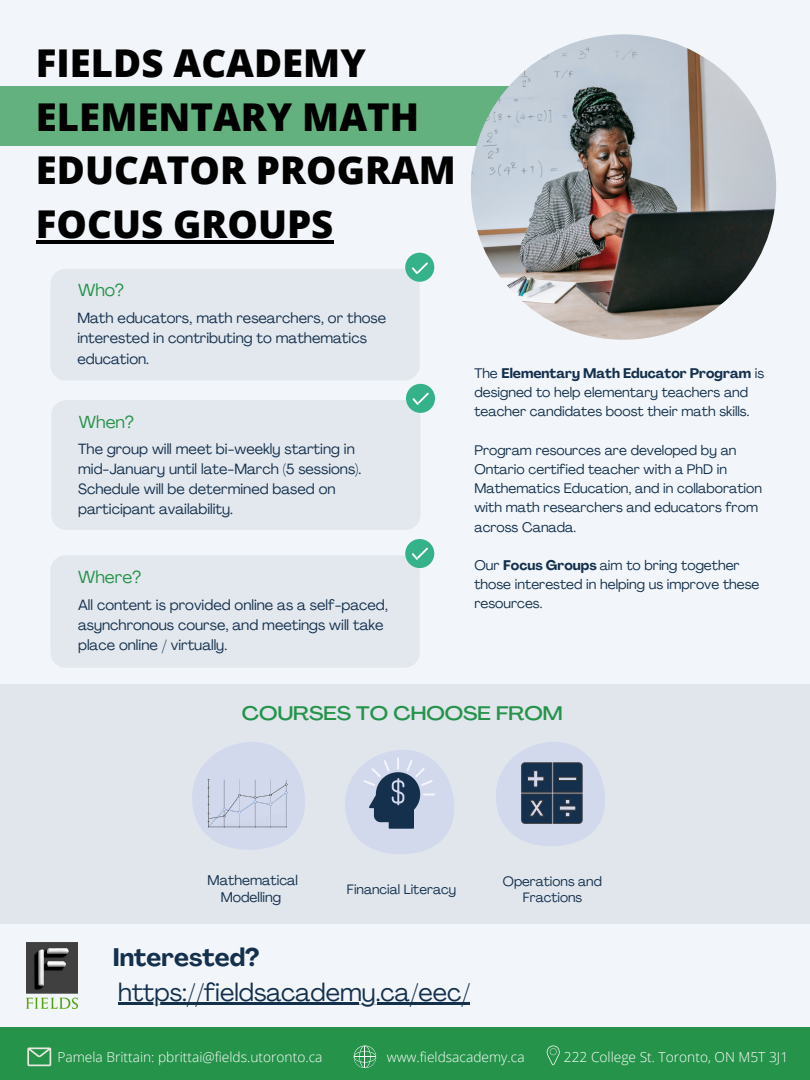
<style>
.page{position:relative;width:810px;height:1080px;background:#f2f6fa}
.page>*{position:absolute;margin:0;border:0;box-sizing:border-box;transform-origin:0 0}
.t1{font:800 38.38px/53.4px "Open Sans";color:#000}
.t2{font:25px "Agrandir";color:#14304d}
.t3{font:700 25px "Agrandir";color:#14304d}
.t4{font:500 expanded 19.38px "Agrandir";color:#25934a}
.t5{font:17.25px "Agrandir";color:#25934a}
.t6{font:14.62px/20.1px "Agrandir";color:#14304d}
.t7{font:13.88px/16.5px "Agrandir";color:#14304d;text-align:center}
.t8{font:13.75px/19.2px "Agrandir";color:#14304d}
.t9{font:300 13.75px "Open Sans";color:#fff}
.t10{font:13.44px/15.9px "Agrandir";color:#14304d;text-align:center}
.s1{font-weight:700}
</style>
<div class="page">
<div style="left:0;top:684px;width:810px;height:240px;background:#e0e6ec"></div>
<div style="left:0;top:1027px;width:810px;height:53px;background:#25934a"></div>
<svg style="left:547px;top:1046px;width:13px;height:19px"></svg>
<svg style="left:27px;top:1047px;width:24px;height:19px"></svg>
<svg style="left:354px;top:1046px;width:22px;height:22px"></svg>
<svg style="left:192px;top:742px;width:113px;height:108px"></svg>
<img style="left:206px;top:768px;width:83px;height:66px">
<svg style="left:345px;top:750px;width:109px;height:104px"></svg>
<svg style="left:496px;top:742px;width:109px;height:104px"></svg>
<div style="left:0;top:87px;width:521px;height:59px;background:#63b17f"></div>
<img style="left:471px;top:34px;width:305px;height:306px;border-radius:50%">
<div style="left:50px;top:269px;width:370px;height:111px;background:#e3e8ee;border-radius:15px"></div>
<div style="left:405px;top:253px;width:29px;height:29px;background:#36b28b;border-radius:50%"></div>
<svg style="left:412px;top:262px;width:16px;height:12px"></svg>
<div style="left:51px;top:400px;width:370px;height:130px;background:#e3e8ee;border-radius:15px"></div>
<div style="left:406px;top:384px;width:29px;height:29px;background:#36b28b;border-radius:50%"></div>
<svg style="left:412px;top:392px;width:17px;height:13px"></svg>
<div style="left:50px;top:555px;width:370px;height:113px;background:#e3e8ee;border-radius:15px"></div>
<div style="left:405px;top:539px;width:29px;height:29px;background:#36b28b;border-radius:50%"></div>
<svg style="left:412px;top:547px;width:16px;height:13px"></svg>
<hr style="left:36px;top:240px;width:297px;height:4px;background:#000">
<img style="left:26px;top:942px;width:51px;height:66px">
<hr style="left:118px;top:1002px;width:352px;height:2px;background:#14304d">
<h1 class="t1" style="left:36px;top:36px;width:421px">FIELDS ACADEMY<br>ELEMENTARY MATH<br>EDUCATOR PROGRAM<br>FOCUS GROUPS</h1>
<p class="t5" style="left:78px;top:284px;width:47px">Who?</p>
<p class="t6" style="left:77px;top:310px;width:310px">Math educators, math researchers, or those interested in contributing to mathematics education.</p>
<p class="t5" style="left:79px;top:415px;width:57px">When?</p>
<p class="t6" style="left:78px;top:440px;width:285px">The group will meet bi-weekly starting in mid-January until late-March (5 sessions).<br>Schedule will be determined based on participant availability.</p>
<p class="t5" style="left:78px;top:570px;width:65px">Where?</p>
<p class="t6" style="left:78px;top:596px;width:311px">All content is provided online as a self-paced, asynchronous course, and meetings will take place online / virtually.</p>
<p class="t8" style="left:474px;top:365px;width:291px">The <span class="s1">Elementary Math Educator Program</span> is designed to help elementary teachers and teacher candidates boost their math skills.</p>
<p class="t8" style="left:474px;top:442px;width:289px">Program resources are developed by an Ontario certified teacher with a PhD in Mathematics Education, and in collaboration with math researchers and educators from across Canada.</p>
<p class="t8" style="left:474px;top:557px;width:286px">Our <span class="s1">Focus Groups</span> aim to bring together those interested in helping us improve these resources.</p>
<h3 class="t4" style="left:242px;top:705px;width:322px">COURSES TO CHOOSE FROM</h3>
<p class="t7" style="left:208px;top:873px;width:92px">Mathematical<br>Modelling</p>
<p class="t10" style="left:347px;top:882px;width:111px">Financial Literacy</p>
<p class="t10" style="left:503px;top:874px;width:101px">Operations and<br>Fractions</p>
<h2 class="t3" style="left:113px;top:947px;width:148px">Interested?</h2>
<h2 class="t2" style="left:118px;top:982px;width:353px">https://fieldsacademy.ca/eec/</h2>
<p class="t9" style="left:58px;top:1047px;width:266px">Pamela Brittain: pbrittai@fields.utoronto.ca</p>
<p class="t9" style="left:387px;top:1047px;width:139px">www.fieldsacademy.ca</p>
<p class="t9" style="left:564px;top:1047px;width:226px">222 College St. Toronto, ON M5T 3J1</p>
</div>
